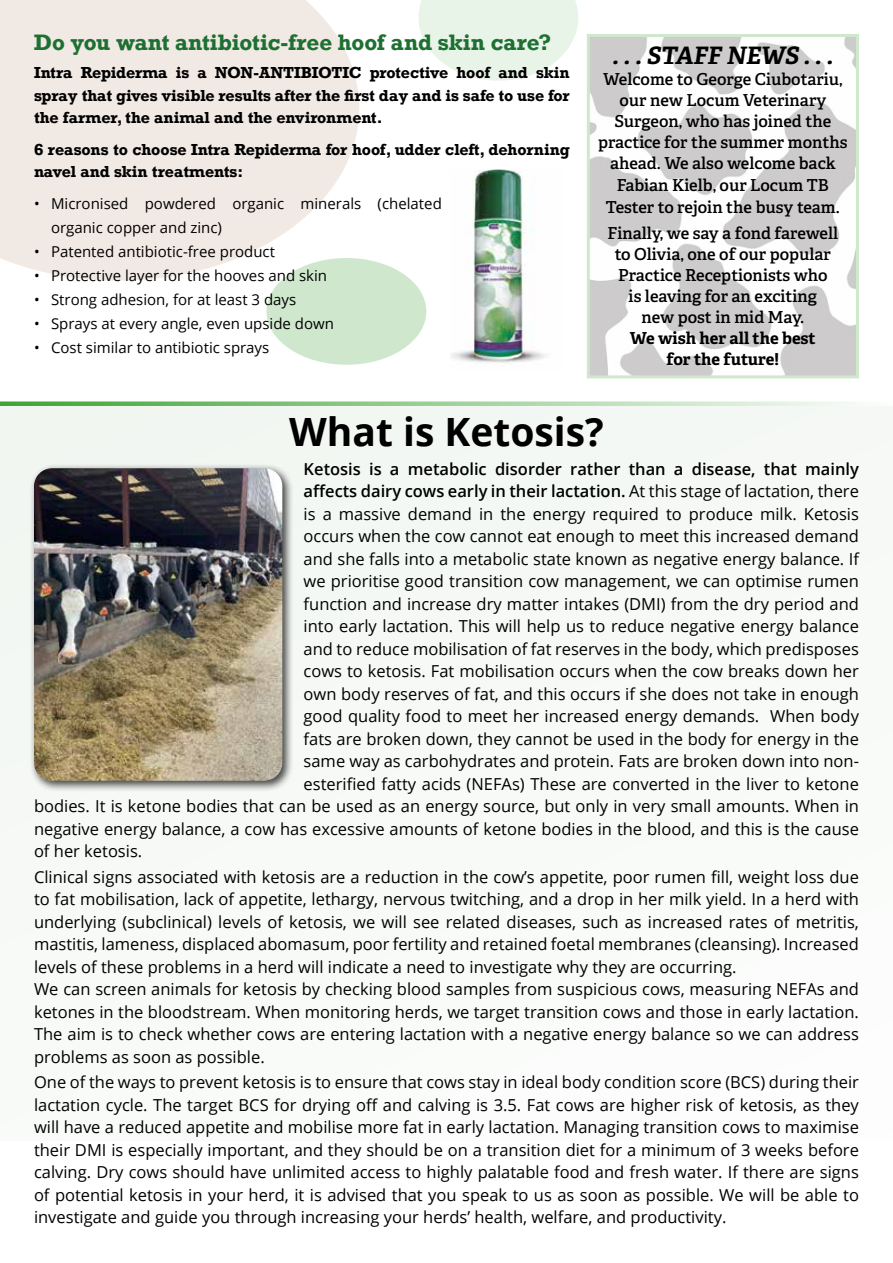
<style>
.page{position:relative;width:893px;height:1263px;background:#fff}
.page>*{position:absolute;margin:0;border:0;box-sizing:border-box;transform-origin:0 0}
.t1{font:700 39px "Open Sans";color:#000}
.t2{font:italic 700 24px "Adelle";letter-spacing:-.005em;color:#000}
.t3{font:700 21px "Rockwell";color:#1d7031}
.t4{font:16.5px/22.5px "Open Sans";color:#000}
.t5{font:600 16.5px/21px "Adelle";color:#000;text-align:center}
.t6{font:600 16.5px "Open Sans";color:#000}
.t7{font:700 16.5px/21px "Adelle";color:#000;text-align:center}
.t8{font:700 15px/22.5px "Rockwell";letter-spacing:-.01em;color:#000;text-align:justify}
.t9{font:15px/24px "Open Sans";color:#000}
.s1{font-weight:400}
</style>
<div class="page">
<svg style="left:0;top:0;width:359px;height:281px;background:#f2ebe6"></svg>
<div style="left:266px;top:258px;width:160px;height:107px;background:#cfe8cd;border-radius:50%"></div>
<svg style="left:418px;top:0;width:160px;height:81px"></svg>
<div style="left:0;top:406px;width:893px;height:735px;background:#f8faf8"></div>
<svg style="left:0;top:401px;width:855px;height:5px;background:#a3d39e"></svg>
<div style="left:29px;top:463px;width:264px;height:329px;background:#000;opacity:.75"></div>
<img style="left:34px;top:468px;width:248px;height:313px">
<img style="left:451px;top:170px;width:95px;height:193px">
<img style="left:591px;top:38px;width:264px;height:336px">
<p class="t3" style="left:34px;top:29px;width:519px">Do you want antibiotic-free hoof and skin care?</p>
<p class="t8" style="left:34px;top:61px;width:537px">Intra Repiderma is a NON-ANTIBIOTIC protective hoof and skin spray that gives visible results after the first day and is safe to use for the farmer, the animal and the environment.</p>
<p class="t8" style="left:34px;top:138px;width:537px">6 reasons to choose Intra Repiderma for hoof, udder cleft, dehorning navel and skin treatments:</p>
<p class="t9" style="left:51px;top:191px;width:392px;text-indent:-17px">• Micronised powdered organic minerals (chelated organic copper and zinc)</p>
<p class="t9" style="left:34px;top:239px;width:243px">• Patented antibiotic-free product</p>
<p class="t9" style="left:34px;top:263px;width:295px">• Protective layer for the hooves and skin</p>
<p class="t9" style="left:34px;top:287px;width:264px">• Strong adhesion, for at least 3 days</p>
<p class="t9" style="left:34px;top:311px;width:301px">• Sprays at every angle, even upside down</p>
<p class="t9" style="left:34px;top:335px;width:237px">• Cost similar to antibiotic sprays</p>
<h2 class="t2" style="left:612px;top:41px;width:223px">. . . STAFF NEWS . . .</h2>
<p class="t5" style="left:598px;top:69px;width:251px">Welcome to George Ciubotariu, our new Locum Veterinary<br>Surgeon, who has joined the practice for the summer months ahead. We also welcome back<br>Fabian Kielb, our Locum TB</p>
<p class="t5" style="left:606px;top:195px;width:235px;line-height:25.5px;text-align:left">Tester to rejoin the busy team.<br>Finally, we say a fond farewell</p>
<p class="t5" style="left:615px;top:243px;width:218px">to Olivia, one of our popular<br>Practice Receptionists who is leaving for an exciting new post in mid May.</p>
<p class="t7" style="left:630px;top:327px;width:187px">We wish her all the best for the future!</p>
<h1 class="t1" style="left:289px;top:404px;width:316px">What is Ketosis?</h1>
<p class="t6" style="left:304px;top:457px;width:557px">Ketosis is a metabolic disorder rather than a disease, that mainly</p>
<p class="t6" style="left:304px;top:480px;width:557px">affects dairy cows early in their lactation. <span class="s1">At this stage of lactation, there</span></p>
<p class="t4" style="left:304px;top:502px;width:557px">is a massive demand in the energy required to produce milk. Ketosis</p>
<p class="t4" style="left:304px;top:524px;width:557px">occurs when the cow cannot eat enough to meet this increased demand</p>
<p class="t4" style="left:304px;top:547px;width:557px">and she falls into a metabolic state known as negative energy balance. If</p>
<p class="t4" style="left:304px;top:569px;width:557px">we prioritise good transition cow management, we can optimise rumen</p>
<p class="t4" style="left:304px;top:592px;width:557px">function and increase dry matter intakes (DMI) from the dry period and</p>
<p class="t4" style="left:304px;top:614px;width:557px">into early lactation. This will help us to reduce negative energy balance</p>
<p class="t4" style="left:304px;top:637px;width:557px">and to reduce mobilisation of fat reserves in the body, which predisposes</p>
<p class="t4" style="left:304px;top:659px;width:557px">cows to ketosis. Fat mobilisation occurs when the cow breaks down her</p>
<p class="t4" style="left:304px;top:682px;width:557px">own body reserves of fat, and this occurs if she does not take in enough</p>
<p class="t4" style="left:304px;top:704px;width:557px">good quality food to meet her increased energy demands. When body</p>
<p class="t4" style="left:304px;top:727px;width:557px">fats are broken down, they cannot be used in the body for energy in the</p>
<p class="t4" style="left:304px;top:749px;width:557px">same way as carbohydrates and protein. Fats are broken down into non-</p>
<p class="t4" style="left:304px;top:772px;width:557px">esterified fatty acids (NEFAs) These are converted in the liver to ketone</p>
<p class="t4" style="left:34px;top:794px;width:826px">bodies. It is ketone bodies that can be used as an energy source, but only in very small amounts. When in</p>
<p class="t4" style="left:34px;top:817px;width:826px">negative energy balance, a cow has excessive amounts of ketone bodies in the blood, and this is the cause</p>
<p class="t4" style="left:34px;top:839px;width:110px">of her ketosis.</p>
<p class="t4" style="left:34px;top:865px;width:826px">Clinical signs associated with ketosis are a reduction in the cow’s appetite, poor rumen fill, weight loss due to fat mobilisation, lack of appetite, lethargy, nervous twitching, and a drop in her milk yield. In a herd with underlying (subclinical) levels of ketosis, we will see related diseases, such as increased rates of metritis, mastitis, lameness, displaced abomasum, poor fertility and retained foetal membranes (cleansing). Increased levels of these problems in a herd will indicate a need to investigate why they are occurring.<br>We can screen animals for ketosis by checking blood samples from suspicious cows, measuring NEFAs and ketones in the bloodstream. When monitoring herds, we target transition cows and those in early lactation.<br>The aim is to check whether cows are entering lactation with a negative energy balance so we can address problems as soon as possible.</p>
<p class="t4" style="left:34px;top:1070px;width:826px;text-align:justify">One of the ways to prevent ketosis is to ensure that cows stay in ideal body condition score (BCS) during their lactation cycle. The target BCS for drying off and calving is 3.5. Fat cows are higher risk of ketosis, as they will have a reduced appetite and mobilise more fat in early lactation. Managing transition cows to maximise their DMI is especially important, and they should be on a transition diet for a minimum of 3 weeks before calving. Dry cows should have unlimited access to highly palatable food and fresh water. If there are signs of potential ketosis in your herd, it is advised that you speak to us as soon as possible. We will be able to investigate and guide you through increasing your herds’ health, welfare, and productivity.</p>
</div>
